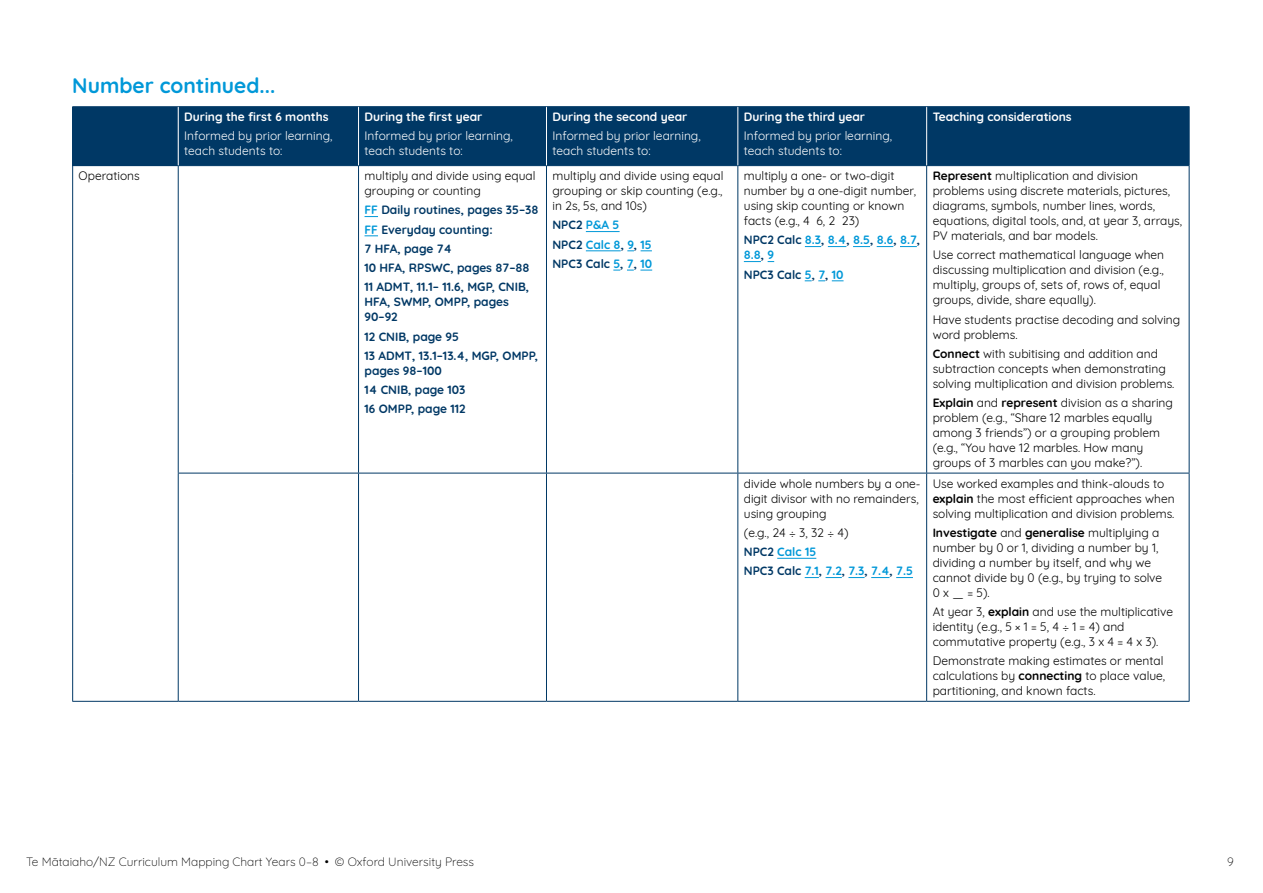
<style>
.page{position:relative;width:1263px;height:893px;background:#fff}
.page>*{position:absolute;margin:0;border:0;box-sizing:border-box;transform-origin:0 0}
.t1{font:700 21px "Quicksand";color:#0098d8}
.t2{font:12px/15px "Quicksand";color:#000}
.t3{font:700 12px/19.2px "Quicksand";color:#003865}
.t4{font:12px/15px "Quicksand";color:#fff}
.t5{font:700 12px "Quicksand";color:#fff}
.t6{font:700 12px/19.2px "Quicksand";color:#0098d8}
.t7{font:300 12px "Quicksand";color:#000}
.s1{color:#0098d8}
.s2{color:#003865}
.s3{font-weight:700}
.s4{font-weight:400;color:#000}
</style>
<div class="page">
<div style="left:73px;top:107px;width:105px;height:59px;background:#003865"></div>
<div style="left:179px;top:107px;width:1010px;height:58px;background:#003865"></div>
<hr style="left:72px;top:106px;width:106px;height:1px;background:#003865">
<hr style="left:72px;top:107px;width:1px;height:58px;background:#003865">
<hr style="left:178px;top:106px;width:180px;height:1px;background:#003865">
<hr style="left:358px;top:106px;width:188px;height:1px;background:#003865">
<hr style="left:546px;top:106px;width:192px;height:1px;background:#003865">
<hr style="left:738px;top:106px;width:189px;height:1px;background:#003865">
<hr style="left:927px;top:106px;width:262px;height:1px;background:#003865">
<hr style="left:1189px;top:107px;width:1px;height:58px;background:#003865">
<hr style="left:72px;top:165px;width:106px;height:1px;background:#003865">
<hr style="left:72px;top:166px;width:1px;height:307px;background:#003865">
<hr style="left:178px;top:165px;width:180px;height:1px;background:#003865">
<hr style="left:178px;top:166px;width:1px;height:307px;background:#003865">
<hr style="left:358px;top:165px;width:188px;height:1px;background:#003865">
<hr style="left:358px;top:166px;width:1px;height:307px;background:#003865">
<hr style="left:546px;top:165px;width:192px;height:1px;background:#003865">
<hr style="left:546px;top:166px;width:1px;height:307px;background:#003865">
<hr style="left:738px;top:165px;width:189px;height:1px;background:#003865">
<hr style="left:737px;top:166px;width:1px;height:307px;background:#003865">
<hr style="left:927px;top:165px;width:262px;height:1px;background:#003865">
<hr style="left:926px;top:166px;width:1px;height:307px;background:#003865">
<hr style="left:1189px;top:166px;width:1px;height:307px;background:#003865">
<hr style="left:72px;top:473px;width:1px;height:228px;background:#003865">
<hr style="left:178px;top:473px;width:180px;height:1px;background:#003865">
<hr style="left:178px;top:473px;width:1px;height:228px;background:#003865">
<hr style="left:358px;top:473px;width:188px;height:1px;background:#003865">
<hr style="left:358px;top:473px;width:1px;height:228px;background:#003865">
<hr style="left:546px;top:473px;width:192px;height:1px;background:#003865">
<hr style="left:546px;top:473px;width:1px;height:228px;background:#003865">
<hr style="left:738px;top:473px;width:189px;height:1px;background:#003865">
<hr style="left:737px;top:473px;width:1px;height:228px;background:#003865">
<hr style="left:927px;top:473px;width:262px;height:1px;background:#003865">
<hr style="left:926px;top:473px;width:1px;height:228px;background:#003865">
<hr style="left:1189px;top:473px;width:1px;height:228px;background:#003865">
<hr style="left:72px;top:701px;width:106px;height:1px;background:#003865">
<hr style="left:178px;top:701px;width:180px;height:1px;background:#003865">
<hr style="left:358px;top:701px;width:188px;height:1px;background:#003865">
<hr style="left:546px;top:701px;width:192px;height:1px;background:#003865">
<hr style="left:738px;top:701px;width:189px;height:1px;background:#003865">
<hr style="left:927px;top:701px;width:262px;height:1px;background:#003865">
<hr style="left:358px;top:107px;width:1px;height:58px;background:#fff">
<hr style="left:546px;top:107px;width:1px;height:58px;background:#fff">
<hr style="left:737px;top:107px;width:1px;height:58px;background:#fff">
<hr style="left:926px;top:107px;width:1px;height:58px;background:#fff">
<svg style="left:364px;top:216px;width:14px;height:1px"></svg>
<svg style="left:364px;top:235px;width:14px;height:1px"></svg>
<hr style="left:586px;top:231px;width:34px;height:1px;background:#0098d8">
<hr style="left:586px;top:250px;width:35px;height:1px;background:#0098d8">
<svg style="left:640px;top:270px;width:12px;height:1px"></svg>
<svg style="left:805px;top:246px;width:16px;height:1px"></svg>
<svg style="left:828px;top:246px;width:18px;height:1px"></svg>
<svg style="left:853px;top:246px;width:17px;height:1px"></svg>
<svg style="left:877px;top:246px;width:16px;height:1px"></svg>
<svg style="left:900px;top:246px;width:17px;height:1px"></svg>
<svg style="left:744px;top:261px;width:17px;height:1px"></svg>
<hr style="left:777px;top:558px;width:39px;height:1px;background:#0098d8">
<svg style="left:805px;top:577px;width:14px;height:1px"></svg>
<svg style="left:825px;top:577px;width:17px;height:1px"></svg>
<svg style="left:848px;top:577px;width:16px;height:1px"></svg>
<svg style="left:871px;top:577px;width:18px;height:1px"></svg>
<svg style="left:896px;top:577px;width:17px;height:1px"></svg>
<h1 class="t1" style="left:72px;top:68px;width:204px">Number continued...</h1>
<p class="t5" style="left:184px;top:107px;width:146px">During the first 6 months</p>
<p class="t4" style="left:184px;top:127px;width:150px">Informed by prior learning, teach students to:</p>
<p class="t5" style="left:364px;top:107px;width:119px">During the first year</p>
<p class="t4" style="left:364px;top:127px;width:150px">Informed by prior learning, teach students to:</p>
<p class="t5" style="left:552px;top:107px;width:136px">During the second year</p>
<p class="t4" style="left:552px;top:127px;width:150px">Informed by prior learning, teach students to:</p>
<p class="t5" style="left:744px;top:107px;width:123px">During the third year</p>
<p class="t4" style="left:744px;top:127px;width:150px">Informed by prior learning, teach students to:</p>
<p class="t5" style="left:933px;top:107px;width:141px">Teaching considerations</p>
<p class="t2" style="left:79px;top:167px;width:63px">Operations</p>
<p class="t2" style="left:364px;top:167px;width:172px">multiply and divide using equal grouping or counting</p>
<p class="t3" style="left:364px;top:199px;width:175px"><span class="s1">FF</span> Daily routines, pages 35–38<br><span class="s1">FF</span> Everyday counting:<br>7 HFA, page 74<br>10 HFA, RPSWC, pages 87–88<br>11 ADMT, 11.1– 11.6, MGP, CNIB,</p>
<p class="t3" style="left:364px;top:294px;width:146px;line-height:15px">HFA, SWMP, OMPP, pages<br>90–92</p>
<p class="t3" style="left:364px;top:326px;width:175px">12 CNIB, page 95<br>13 ADMT, 13.1–13.4, MGP, OMPP,</p>
<p class="t3" style="left:364px;top:360px;width:103px">pages 98–100<br>14 CNIB, page 103<br>16 OMPP, page 112</p>
<p class="t2" style="left:552px;top:167px;width:172px;text-align:justify">multiply and divide using equal grouping or skip counting (e.g., in 2s, 5s, and 10s)</p>
<p class="t3" style="left:552px;top:214px;width:101px">NPC2 <span class="s1">P&amp;A 5<br></span>NPC2 <span class="s1">Calc 8</span>, <span class="s1">9</span>, <span class="s1">15<br></span>NPC3 Calc <span class="s1">5</span>, <span class="s1">7</span>, <span class="s1">10</span></p>
<p class="t2" style="left:744px;top:167px;width:174px">multiply a one- or two-digit number by a one-digit number, using skip counting or known facts (e.g., 4 6, 2 23)</p>
<p class="t6" style="left:744px;top:232px;width:178px;line-height:15px"><span class="s2">NPC2 Calc</span> 8.3<span class="s2">,</span> 8.4<span class="s2">,</span> 8.5<span class="s2">,</span> 8.6<span class="s2">,</span> 8.7<span class="s2">,<br></span>8.8<span class="s2">,</span> 9</p>
<p class="t3" style="left:744px;top:264px;width:101px">NPC3 Calc <span class="s1">5</span>, <span class="s1">7</span>, <span class="s1">10</span></p>
<p class="t2" style="left:933px;top:167px;width:251px"><span class="s3">Represent</span> multiplication and division problems using discrete materials, pictures, diagrams, symbols, number lines, words, equations, digital tools, and, at year 3, arrays, PV materials, and bar models.</p>
<p class="t2" style="left:933px;top:246px;width:233px">Use correct mathematical language when discussing multiplication and division (e.g., multiply, groups of, sets of, rows of, equal groups, divide, share equally).</p>
<p class="t2" style="left:933px;top:311px;width:249px">Have students practise decoding and solving word problems.</p>
<p class="t2" style="left:933px;top:345px;width:243px"><span class="s3">Connect</span> with subitising and addition and subtraction concepts when demonstrating solving multiplication and division problems.</p>
<p class="t2" style="left:933px;top:394px;width:242px"><span class="s3">Explain</span> and <span class="s3">represent</span> division as a sharing problem (e.g., “Share 12 marbles equally among 3 friends”) or a grouping problem (e.g., “You have 12 marbles. How many groups of 3 marbles can you make?”).</p>
<p class="t2" style="left:744px;top:474px;width:178px">divide whole numbers by a one&shy;digit divisor with no remainders, using grouping</p>
<p class="t6" style="left:744px;top:522px;width:171px"><span class="s4">(e.g., 24 ÷ 3, 32 ÷ 4)<br></span><span class="s2">NPC2</span> Calc 15<br><span class="s2">NPC3 Calc</span> 7.1<span class="s2">,</span> 7.2<span class="s2">,</span> 7.3<span class="s2">,</span> 7.4<span class="s2">,</span> 7.5</p>
<p class="t2" style="left:933px;top:474px;width:243px">Use worked examples and think-alouds to <span class="s3">explain</span> the most efficient approaches when solving multiplication and division problems.</p>
<p class="t2" style="left:933px;top:524px;width:231px"><span class="s3">Investigate</span> and <span class="s3">generalise</span> multiplying a number by 0 or 1, dividing a number by 1, dividing a number by itself, and why we cannot divide by 0 (e.g., by trying to solve 0 x _ = 5).</p>
<p class="t2" style="left:933px;top:603px;width:242px">At year 3, <span class="s3">explain</span> and use the multiplicative identity (e.g., 5 × 1 = 5, 4 ÷ 1 = 4) and commutative property (e.g., 3 x 4 = 4 x 3).</p>
<p class="t2" style="left:933px;top:652px;width:234px">Demonstrate making estimates or mental calculations by <span class="s3">connecting</span> to place value, partitioning, and known facts.</p>
<p class="t7" style="left:26px;top:853px;width:449px">Te Mātaiaho/NZ Curriculum Mapping Chart Years 0–8 • © Oxford University Press</p>
<p class="t7" style="left:1227px;top:853px;width:8px">9</p>
</div>
